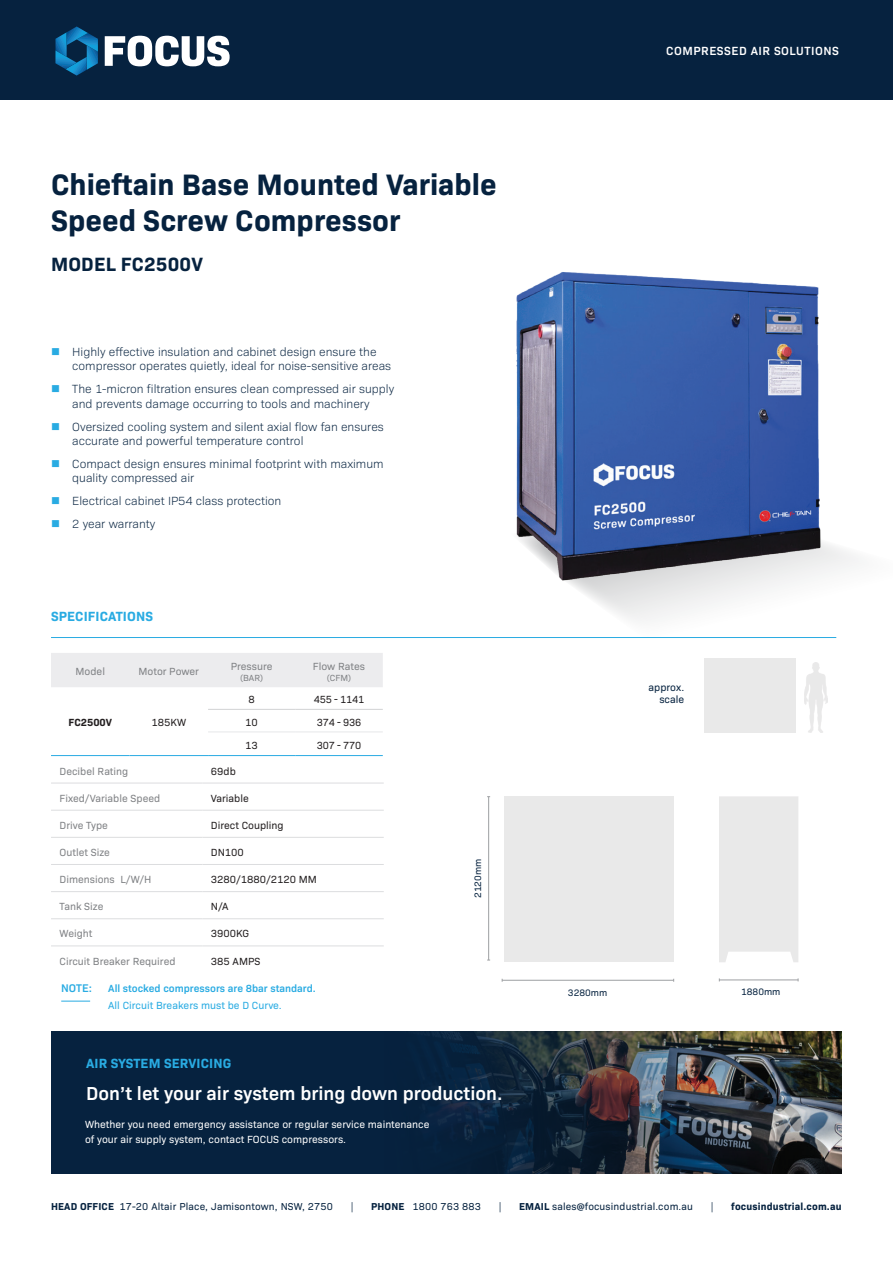
<style>
.page{position:relative;width:893px;height:1263px;background:#fff}
.page>*{position:absolute;margin:0;border:0;box-sizing:border-box;transform-origin:0 0}
.t1{font:700 30px/36px "Bio Sans";color:#06223f}
.t2{font:700 19.5px "Bio Sans";letter-spacing:.01em;color:#06223f}
.t3{font:600 19.05px "Bio Sans";color:#fff}
.t4{font:700 13.5px "Bio Sans";letter-spacing:.01em;color:#29abe2}
.t5{font:300 12px/14.4px "Bio Sans";color:#06223f}
.t6{font:600 12px "Bio Sans";letter-spacing:.04em;color:#fff}
.t7{font:600 11.25px "Bio Sans";color:#29abe2}
.t8{font:10.5px "Bio Sans";color:#808285}
.t9{font:10.5px/15px "Bio Sans";color:#fff}
.t10{font:10.5px "Bio Sans";color:#231f20}
.t11{font:600 10.5px "Bio Sans";color:#29abe2}
.t12{font:10.5px "Bio Sans";color:#29abe2}
.t13{font:10.5px/12.8px "Bio Sans";color:#06223f;text-align:right}
.t14{font:700 10.5px "Bio Sans";color:#231f20}
.t15{font:10.2px "Bio Sans";letter-spacing:.015em;color:#06223f}
.t16{font:700 10.2px "Bio Sans";letter-spacing:.015em;color:#06223f}
.t17{font:700 10.2px "Bio Sans";letter-spacing:.015em;color:#06223f;scale:.5 1}
.t18{font:9.45px "Bio Sans";color:#06223f}
.t19{font:9px "Bio Sans";color:#808285}
.s1{font-weight:700}
</style>
<div class="page">
<div style="left:0;top:0;width:893px;height:100px;background:#06223f"></div>
<svg style="left:55px;top:26px;width:43px;height:50px"></svg>
<svg style="left:105px;top:36px;width:125px;height:30px"></svg>
<div style="left:51px;top:1031px;width:791px;height:143px;background:#06223f"></div>
<img style="left:429px;top:1031px;width:413px;height:143px">
<hr style="left:51px;top:637px;width:785px;height:1px;background:#29abe2">
<img style="left:804px;top:662px;width:23px;height:71px">
<hr style="left:51px;top:783px;width:151px;height:1px;background:#dcdddf">
<hr style="left:202px;top:783px;width:182px;height:1px;background:#dcdddf">
<hr style="left:51px;top:810px;width:151px;height:1px;background:#dcdddf">
<hr style="left:202px;top:810px;width:182px;height:1px;background:#dcdddf">
<hr style="left:51px;top:837px;width:151px;height:1px;background:#dcdddf">
<hr style="left:202px;top:837px;width:182px;height:1px;background:#dcdddf">
<hr style="left:51px;top:864px;width:151px;height:1px;background:#dcdddf">
<hr style="left:202px;top:864px;width:182px;height:1px;background:#dcdddf">
<hr style="left:51px;top:891px;width:151px;height:1px;background:#dcdddf">
<hr style="left:202px;top:891px;width:182px;height:1px;background:#dcdddf">
<hr style="left:51px;top:918px;width:151px;height:1px;background:#dcdddf">
<hr style="left:202px;top:918px;width:182px;height:1px;background:#dcdddf">
<hr style="left:51px;top:946px;width:151px;height:1px;background:#dcdddf">
<hr style="left:202px;top:946px;width:182px;height:1px;background:#dcdddf">
<div style="left:51px;top:653px;width:332px;height:34px;background:#ececee"></div>
<hr style="left:208px;top:709px;width:87px;height:1px;background:#d1d2d4">
<hr style="left:295px;top:709px;width:88px;height:1px;background:#d1d2d4">
<hr style="left:51px;top:755px;width:79px;height:1px;background:#29abe2">
<hr style="left:130px;top:755px;width:78px;height:1px;background:#29abe2">
<hr style="left:208px;top:755px;width:87px;height:1px;background:#29abe2">
<hr style="left:295px;top:755px;width:88px;height:1px;background:#29abe2">
<hr style="left:208px;top:732px;width:87px;height:1px;background:#e6e7e9">
<hr style="left:295px;top:732px;width:88px;height:1px;background:#e6e7e9">
<svg style="left:61px;top:1001px;width:29px;height:1px"></svg>
<hr style="left:719px;top:979px;width:79px;height:1px;background:#9d9fa2">
<hr style="left:502px;top:980px;width:172px;height:1px;background:#9d9fa2">
<hr style="left:488px;top:797px;width:1px;height:163px;background:#9d9fa2">
<div style="left:505px;top:796px;width:169px;height:166px;background:#e9e9e9"></div>
<div style="left:704px;top:658px;width:92px;height:75px;background:#e9e9e9"></div>
<div style="left:719px;top:796px;width:79px;height:166px;background:#e9e9e9"></div>
<svg style="left:576px;top:544px;width:283px;height:94px"></svg>
<img style="left:516px;top:272px;width:311px;height:315px">
<h1 class="t1" style="left:51px;top:164px;width:447px">Chieftain Base Mounted Variable<br>Speed Screw Compressor</h1>
<h2 class="t2" style="left:51px;top:250px;width:153px">MODEL FC2500V</h2>
<p class="t5" style="left:72px;top:344px;width:320px">Highly effective insulation and cabinet design ensure the compressor operates quietly, ideal for noise-sensitive areas</p>
<p class="t5" style="left:72px;top:381px;width:323px">The 1-micron filtration ensures clean compressed air supply and prevents damage occurring to tools and machinery</p>
<p class="t5" style="left:72px;top:418px;width:313px">Oversized cooling system and silent axial flow fan ensures accurate and powerful temperature control</p>
<p class="t5" style="left:72px;top:456px;width:313px">Compact design ensures minimal footprint with maximum quality compressed air</p>
<p class="t5" style="left:72px;top:489px;width:211px;line-height:23px">Electrical cabinet IP54 class protection<br>2 year warranty</p>
<p class="t4" style="left:51px;top:606px;width:103px">SPECIFICATIONS</p>
<p class="t8" style="left:76px;top:664px;width:31px">Model</p>
<p class="t8" style="left:139px;top:664px;width:62px">Motor Power</p>
<p class="t14" style="left:68px;top:715px;width:45px">FC2500V</p>
<p class="t10" style="left:152px;top:715px;width:36px">185KW</p>
<p class="t8" style="left:231px;top:658px;width:43px">Pressure</p>
<p class="t19" style="left:240px;top:671px;width:25px">(BAR)</p>
<p class="t8" style="left:313px;top:658px;width:54px">Flow Rates</p>
<p class="t19" style="left:327px;top:671px;width:26px">(CFM)</p>
<p class="t10" style="left:248px;top:692px;width:8px">8</p>
<p class="t10" style="left:314px;top:692px;width:52px">455 - 1141</p>
<p class="t10" style="left:245px;top:714px;width:14px">10</p>
<p class="t10" style="left:317px;top:714px;width:46px">374 - 936</p>
<p class="t10" style="left:245px;top:737px;width:14px">13</p>
<p class="t10" style="left:317px;top:737px;width:46px">307 - 770</p>
<p class="t8" style="left:60px;top:763px;width:70px">Decibel Rating</p>
<p class="t10" style="left:211px;top:763px;width:26px">69db</p>
<p class="t8" style="left:60px;top:790px;width:102px">Fixed/Variable Speed</p>
<p class="t10" style="left:211px;top:790px;width:39px">Variable</p>
<p class="t8" style="left:60px;top:817px;width:50px">Drive Type</p>
<p class="t10" style="left:211px;top:817px;width:74px">Direct Coupling</p>
<p class="t8" style="left:60px;top:844px;width:52px">Outlet Size</p>
<p class="t10" style="left:211px;top:844px;width:35px">DN100</p>
<p class="t8" style="left:60px;top:872px;width:93px">Dimensions L/W/H</p>
<p class="t10" style="left:211px;top:872px;width:108px">3280/1880/2120 MM</p>
<p class="t8" style="left:60px;top:899px;width:46px">Tank Size</p>
<p class="t10" style="left:211px;top:899px;width:19px">N/A</p>
<p class="t8" style="left:60px;top:926px;width:34px">Weight</p>
<p class="t10" style="left:211px;top:926px;width:40px">3900KG</p>
<p class="t8" style="left:60px;top:953px;width:118px">Circuit Breaker Required</p>
<p class="t10" style="left:211px;top:953px;width:51px">385 AMPS</p>
<p class="t7" style="left:61px;top:980px;width:32px">NOTE:</p>
<p class="t11" style="left:108px;top:981px;width:209px">All stocked compressors are 8bar standard.</p>
<p class="t12" style="left:108px;top:997px;width:175px">All Circuit Breakers must be D Curve.</p>
<p class="t18" style="left:471px;top:898px;width:41px;rotate:-90deg">2120mm</p>
<p class="t4" style="left:86px;top:1052px;width:147px">AIR SYSTEM SERVICING</p>
<h3 class="t3" style="left:86px;top:1079px;width:418px">Don’t let your air system bring down production.</h3>
<p class="t9" style="left:85px;top:1115px;width:346px">Whether you need emergency assistance or regular service maintenance of your air supply system, contact FOCUS compressors.</p>
<p class="t6" style="left:666px;top:42px;width:174px">COMPRESSED AIR SOLUTIONS</p>
<p class="t13" style="left:649px;top:680px;width:37px">approx. scale</p>
<p class="t18" style="left:568px;top:985px;width:41px">3280mm</p>
<p class="t18" style="left:741px;top:985px;width:41px">1880mm</p>
<p class="t15" style="left:51px;top:1199px;width:283px"><span class="s1">HEAD OFFICE</span> 17-20 Altair Place, Jamisontown, NSW, 2750</p>
<p class="t17" style="left:351px;top:1199px;width:4px">|</p>
<p class="t15" style="left:371px;top:1199px;width:111px"><span class="s1">PHONE</span> 1800 763 883</p>
<p class="t17" style="left:499px;top:1199px;width:4px">|</p>
<p class="t15" style="left:519px;top:1199px;width:176px"><span class="s1">EMAIL</span> sales@focusindustrial.com.au</p>
<p class="t17" style="left:711px;top:1199px;width:4px">|</p>
<p class="t16" style="left:731px;top:1199px;width:112px">focusindustrial.com.au</p>
</div>
